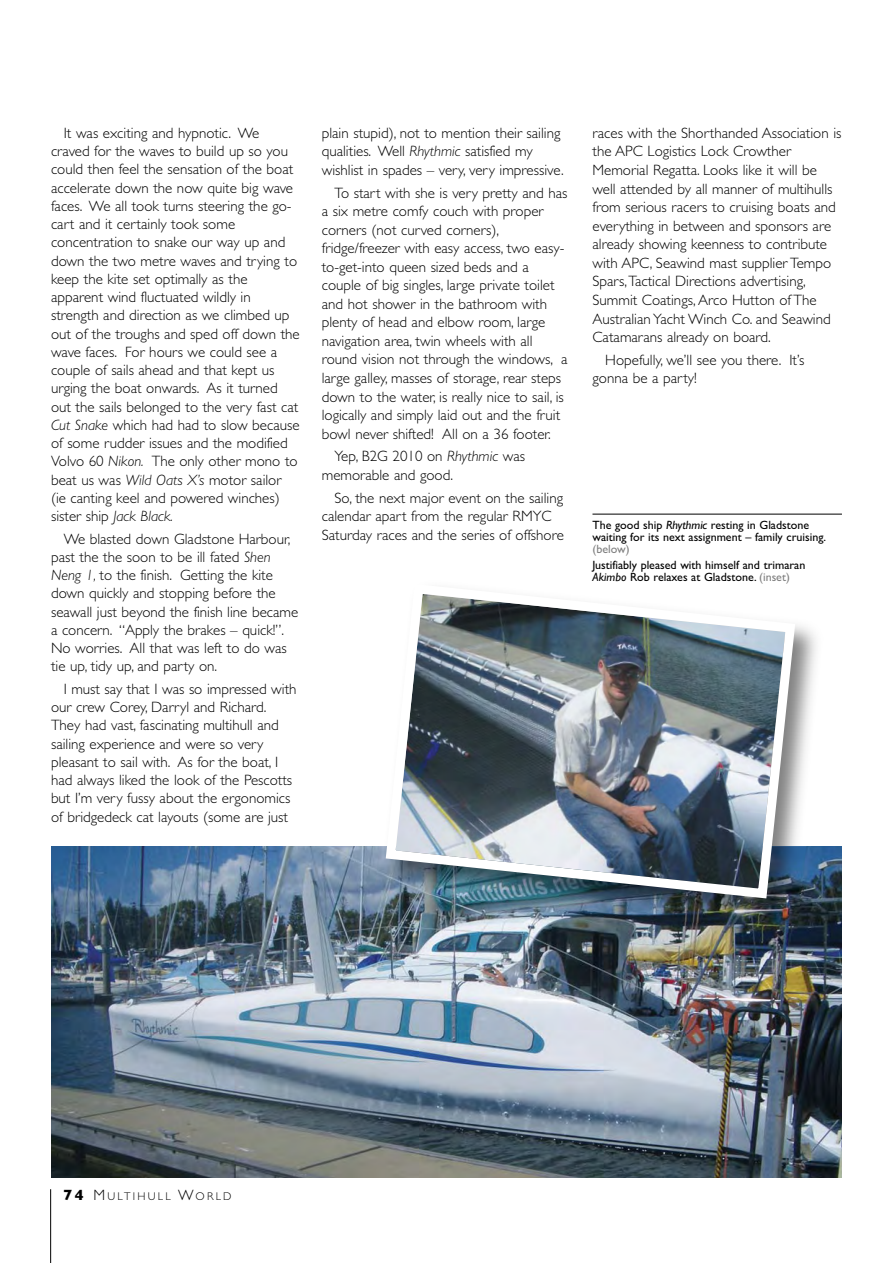
<style>
.page{position:relative;width:893px;height:1263px;background:#fff}
.page>*{position:absolute;margin:0;border:0;box-sizing:border-box;transform-origin:0 0}
.t1{font:300 15px/18.3px "Gill Sans";color:#000}
.t2{font:12px/12px "Gill Sans";color:#000}
.t3{font:12px "Gill Sans";color:#808080}
.t4{font:300 11.25px "Gill Sans";letter-spacing:.2em;color:#000}
.s1{font-style:italic}
.s2{color:#808080}
.s3{font-weight:700;font-size:15px}
.s4{font-size:15px}
</style>
<div class="page">
<hr style="left:50px;top:1189px;width:1px;height:74px;background:#000">
<img style="left:51px;top:846px;width:791px;height:332px">
<hr style="left:592px;top:514px;width:250px;height:1px;background:#000">
<img style="left:375px;top:846px;width:431px;height:87px">
<img style="left:381px;top:583px;width:419px;height:320px">
<p class="t1" style="left:51px;top:125px;width:250px;text-indent:13px">It was exciting and hypnotic. We craved for the waves to build up so you could then feel the sensation of the boat accelerate down the now quite big wave faces. We all took turns steering the go&shy;cart and it certainly took some concentration to snake our way up and down the two metre waves and trying to keep the kite set optimally as the apparent wind fluctuated wildly in strength and direction as we climbed up out of the troughs and sped off down the wave faces. For hours we could see a couple of sails ahead and that kept us urging the boat onwards. As it turned out the sails belonged to the very fast cat <span class="s1">Cut Snake</span> which had had to slow because of some rudder issues and the modified Volvo 60 <span class="s1">Nikon.</span> The only other mono to beat us was <span class="s1">Wild Oats X’s</span> motor sailor (ie canting keel and powered winches) sister ship <span class="s1">Jack Black.</span></p>
<p class="t1" style="left:51px;top:531px;width:249px;text-indent:13px">We blasted down Gladstone Harbour, past the the soon to be ill fated <span class="s1">Shen Neng 1,</span> to the finish. Getting the kite down quickly and stopping before the seawall just beyond the finish line became a concern. “Apply the brakes – quick!”.<br>No worries. All that was left to do was tie up, tidy up, and party on.</p>
<p class="t1" style="left:51px;top:681px;width:247px;text-indent:13px">I must say that I was so impressed with our crew Corey, Darryl and Richard.<br>They had vast, fascinating multihull and sailing experience and were so very pleasant to sail with. As for the boat, I had always liked the look of the Pescotts but I’m very fussy about the ergonomics of bridgedeck cat layouts (some are just</p>
<p class="t1" style="left:322px;top:125px;width:243px">plain stupid), not to mention their sailing qualities. Well <span class="s1">Rhythmic</span> satisfied my wishlist in spades – very, very impressive.</p>
<p class="t1" style="left:322px;top:185px;width:247px;text-indent:13px">To start with she is very pretty and has a six metre comfy couch with proper corners (not curved corners), fridge/freezer with easy access, two easy&shy;to-get-into queen sized beds and a couple of big singles, large private toilet and hot shower in the bathroom with plenty of head and elbow room, large navigation area, twin wheels with all round vision not through the windows, a large galley, masses of storage, rear steps down to the water, is really nice to sail, is logically and simply laid out and the fruit bowl never shifted! All on a 36 footer.</p>
<p class="t1" style="left:322px;top:449px;width:205px;text-indent:13px">Yep, B2G 2010 on <span class="s1">Rhythmic</span> was memorable and good.</p>
<p class="t1" style="left:322px;top:490px;width:244px;text-indent:13px">So, the next major event on the sailing calendar apart from the regular RMYC<br>Saturday races and the series of offshore</p>
<p class="t1" style="left:592px;top:125px;width:250px">races with the Shorthanded Association is the APC Logistics Lock Crowther Memorial Regatta. Looks like it will be well attended by all manner of multihulls from serious racers to cruising boats and everything in between and sponsors are already showing keenness to contribute with APC, Seawind mast supplier Tempo Spars, Tactical Directions advertising, Summit Coatings, Arco Hutton of The Australian Yacht Winch Co. and Seawind Catamarans already on board.</p>
<p class="t1" style="left:592px;top:352px;width:214px;text-indent:13px">Hopefully, we’ll see you there. It’s gonna be a party!</p>
<p class="t2" style="left:592px;top:520px;width:235px">The good ship <span class="s1">Rhythmic</span> resting in Gladstone waiting for its next assignment – family cruising.</p>
<p class="t3" style="left:592px;top:545px;width:39px">(below)</p>
<p class="t2" style="left:592px;top:561px;width:214px">Justifiably pleased with himself and trimaran<br><span class="s1">Akimbo</span> Rob relaxes at Gladstone. <span class="s2">(inset)</span></p>
<p class="t4" style="left:63px;top:1192px;width:170px"><span class="s3">74</span> <span class="s4">M</span>ULTIHULL <span class="s4">W</span>ORLD</p>
</div>
